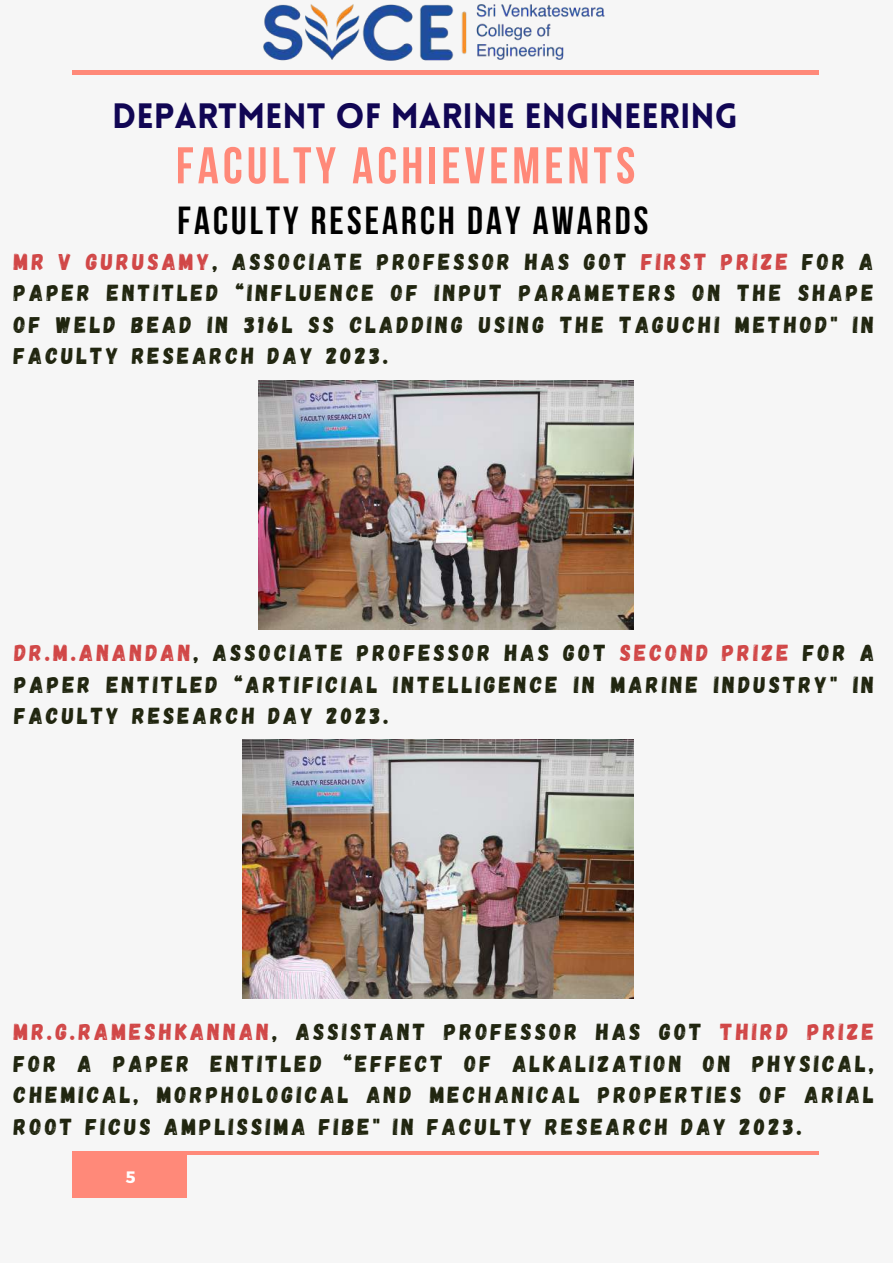
<style>
.page{position:relative;width:893px;height:1264px;background:#fff}
.page>*{position:absolute;margin:0;border:0;box-sizing:border-box;transform-origin:0 0}
.t1{font:700 51.45px "Bebas Neue";letter-spacing:.08em;color:#ff8979}
.t2{font:700 39px "Bebas Neue";letter-spacing:.08em;color:#000}
.t3{font:900 34.5px "Lovelo";color:#110654}
.t4{font:23.1px/31.5px "Gagalin";letter-spacing:.14em;color:#20250f;text-align:justify}
.t5{font:700 16.5px "Montserrat";color:#fff}
.s1{color:#d14747}
</style>
<div class="page">
<div style="left:0;top:0;width:892px;height:1262px;background:#f6f6f6"></div>
<hr style="left:72px;top:71px;width:747px;height:3px;background:#ff8979">
<div style="left:72px;top:1151px;width:115px;height:46px;background:#ff8979"></div>
<hr style="left:72px;top:1151px;width:747px;height:3px;background:#ff8979">
<img style="left:233px;top:4px;width:402px;height:67px">
<img style="left:258px;top:380px;width:375px;height:249px">
<img style="left:242px;top:740px;width:391px;height:258px">
<h3 class="t3" style="left:112px;top:102px;width:627px">DEPARTMENT OF MARINE ENGINEERING</h3>
<h1 class="t1" style="left:176px;top:145px;width:461px">FACULTY ACHIEVEMENTS</h1>
<h2 class="t2" style="left:177px;top:205px;width:472px">FACULTY RESEARCH DAY AWARDS</h2>
<p class="t4" style="left:14px;top:245px;width:861px"><span class="s1">MR V GURUSAMY</span>, ASSOCIATE PROFESSOR HAS GOT <span class="s1">FIRST PRIZE</span> FOR A PAPER ENTITLED “INFLUENCE OF INPUT PARAMETERS ON THE SHAPE OF WELD BEAD IN 316L SS CLADDING USING THE TAGUCHI METHOD" IN FACULTY RESEARCH DAY 2023.</p>
<p class="t4" style="left:14px;top:636px;width:861px"><span class="s1">DR.M.ANANDAN</span>, ASSOCIATE PROFESSOR HAS GOT <span class="s1">SECOND PRIZE</span> FOR A PAPER ENTITLED “ARTIFICIAL INTELLIGENCE IN MARINE INDUSTRY" IN FACULTY RESEARCH DAY 2023.</p>
<p class="t4" style="left:14px;top:1015px;width:861px"><span class="s1">MR.G.RAMESHKANNAN</span>, ASSISTANT PROFESSOR HAS GOT <span class="s1">THIRD PRIZE </span>FOR A PAPER ENTITLED “EFFECT OF ALKALIZATION ON PHYSICAL, CHEMICAL, MORPHOLOGICAL AND MECHANICAL PROPERTIES OF ARIAL ROOT FICUS AMPLISSIMA FIBE" IN FACULTY RESEARCH DAY 2023.</p>
<p class="t5" style="left:126px;top:1165px;width:11px">5</p>
</div>
